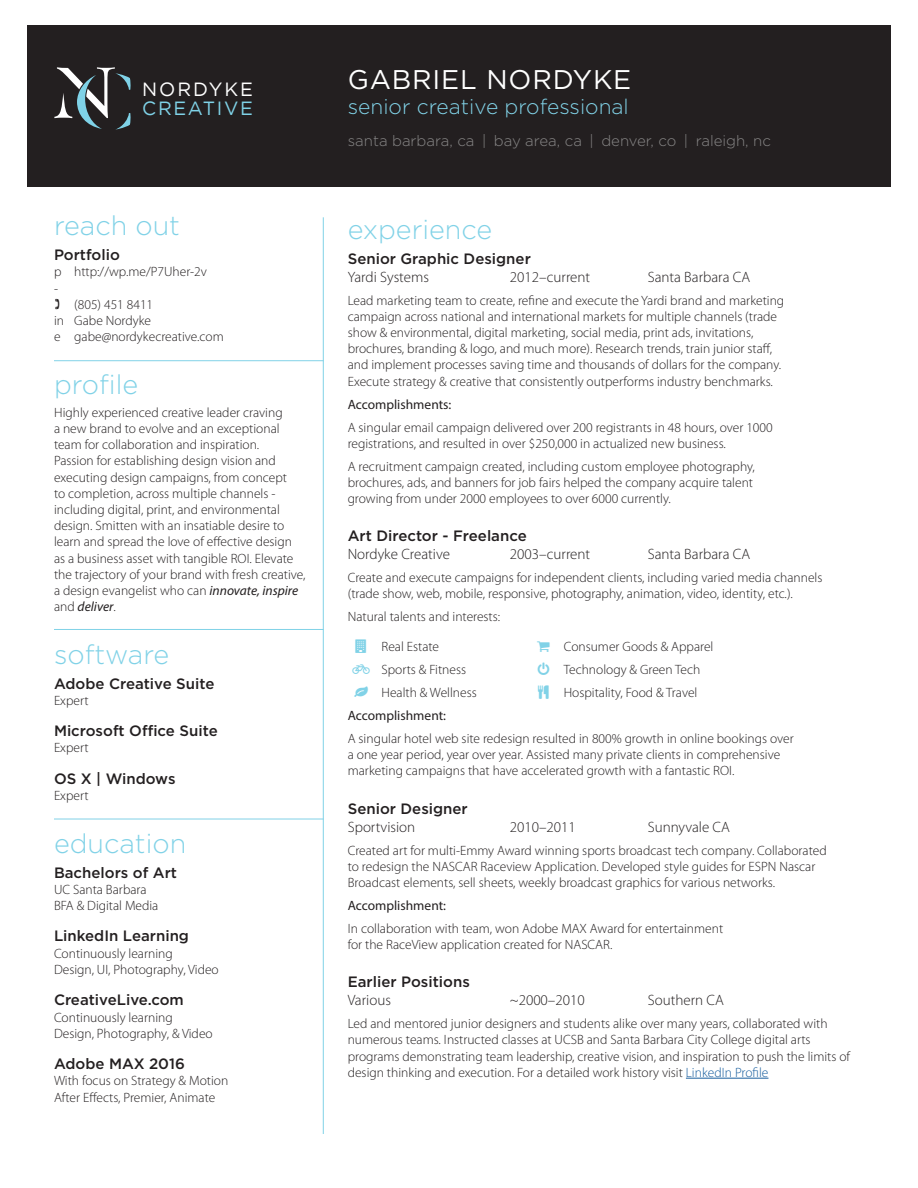
<style>
.page{position:relative;width:918px;height:1188px;background:#fff}
.page>*{position:absolute;margin:0;border:0;box-sizing:border-box;transform-origin:0 0}
.t1{font:300 27px "Gotham";color:#81d2e7}
.t2{font:27px "Gotham";letter-spacing:.03em;color:#fff}
.t3{font:300 21px "Gotham";color:#81d2e7}
.t4{font:19.05px "Gotham";letter-spacing:.085em;color:#7fd2e7}
.t5{font:19.05px "Gotham";letter-spacing:.1em;color:#fff}
.t6{font:500 15px "Gotham";color:#231f20}
.t7{font:300 15px "Myriad Pro";color:#231f20}
.t8{font:300 15px "Gotham";color:#888787}
.t9{font:300 13.5px/16.2px "Myriad Pro";color:#231f20}
.t10{font:13.5px "Myriad Pro";color:#231f20}
.s1{font-weight:400;font-style:italic}
.s2{color:#81d2e7}
.s3{color:#175d9e}
</style>
<div class="page">
<div style="left:27px;top:25px;width:864px;height:162px;background:#231f20"></div>
<hr style="left:686px;top:1078px;width:82px;height:1px;background:#175d9e">
<svg style="left:54px;top:67px;width:77px;height:63px"></svg>
<hr style="left:54px;top:360px;width:270px;height:1px;background:#81d2e7">
<hr style="left:54px;top:629px;width:270px;height:1px;background:#81d2e7">
<hr style="left:54px;top:819px;width:270px;height:1px;background:#81d2e7">
<hr style="left:323px;top:217px;width:1px;height:917px;background:#81d2e7">
<h3 class="t5" style="left:142px;top:78px;width:112px">NORDYKE</h3>
<h3 class="t4" style="left:142px;top:98px;width:112px">CREATIVE</h3>
<h1 class="t1" style="left:54px;top:209px;width:128px">reach out</h1>
<p class="t6" style="left:54px;top:245px;width:67px">Portfolio</p>
<p class="t9" style="left:54px;top:264px;width:154px">p http://wp.me/P7Uher-2v</p>
<p class="t9" style="left:54px;top:280px;width:6px">-</p>
<p class="t9" style="left:74px;top:296px;width:80px">(805) 451 8411</p>
<p class="t9" style="left:54px;top:313px;width:99px">in Gabe Nordyke</p>
<p class="t9" style="left:54px;top:329px;width:171px">e gabe@nordykecreative.com</p>
<h1 class="t1" style="left:54px;top:367px;width:86px">profile</h1>
<p class="t9" style="left:54px;top:404px;width:253px">Highly experienced creative leader craving<br>a new brand to evolve and an exceptional team for collaboration and inspiration.<br>Passion for establishing design vision and executing design campaigns, from concept<br>to completion, across multiple channels - including digital, print, and environmental design. Smitten with an insatiable desire to learn and spread the love of effective design as a business asset with tangible ROI. Elevate the trajectory of your brand with fresh creative, a design evangelist who can <span class="s1">innovate, inspire </span>and <span class="s1">deliver</span>.</p>
<h1 class="t1" style="left:54px;top:637px;width:117px">software</h1>
<p class="t6" style="left:54px;top:673px;width:162px">Adobe Creative Suite</p>
<p class="t9" style="left:54px;top:692px;width:36px">Expert</p>
<p class="t6" style="left:54px;top:721px;width:165px">Microsoft Office Suite</p>
<p class="t9" style="left:54px;top:740px;width:36px">Expert</p>
<p class="t6" style="left:54px;top:769px;width:123px">OS X | Windows</p>
<p class="t9" style="left:54px;top:788px;width:36px">Expert</p>
<h1 class="t1" style="left:54px;top:826px;width:134px">education</h1>
<p class="t6" style="left:54px;top:862px;width:125px">Bachelors of Art</p>
<p class="t9" style="left:54px;top:881px;width:106px">UC Santa Barbara<br>BFA &amp; Digital Media</p>
<p class="t6" style="left:54px;top:926px;width:137px">LinkedIn Learning</p>
<p class="t9" style="left:54px;top:945px;width:166px">Continuously learning<br>Design, UI, Photography, Video</p>
<p class="t6" style="left:54px;top:990px;width:131px">CreativeLive.com</p>
<p class="t9" style="left:54px;top:1009px;width:160px">Continuously learning<br>Design, Photography, &amp; Video</p>
<p class="t6" style="left:54px;top:1054px;width:132px">Adobe MAX 2016</p>
<p class="t9" style="left:54px;top:1073px;width:176px">With focus on Strategy &amp; Motion<br>After Effects, Premier, Animate</p>
<h1 class="t2" style="left:348px;top:62px;width:285px">GABRIEL NORDYKE</h1>
<h2 class="t3" style="left:348px;top:93px;width:283px">senior creative professional</h2>
<p class="t8" style="left:348px;top:131px;width:425px">santa barbara, ca | bay area, ca | denver, co | raleigh, nc</p>
<h1 class="t1" style="left:348px;top:212px;width:146px">experience</h1>
<p class="t6" style="left:348px;top:249px;width:185px">Senior Graphic Designer</p>
<p class="t7" style="left:348px;top:268px;width:83px">Yardi Systems</p>
<p class="t7" style="left:510px;top:268px;width:82px">2012–current</p>
<p class="t7" style="left:648px;top:268px;width:104px">Santa Barbara CA</p>
<p class="t9" style="left:348px;top:292px;width:438px">Lead marketing team to create, refine and execute the Yardi brand and marketing campaign across national and international markets for multiple channels (trade show &amp; environmental, digital marketing, social media, print ads, invitations, brochures, branding &amp; logo, and much more). Research trends, train junior staff, and implement processes saving time and thousands of dollars for the company.<br>Execute strategy &amp; creative that consistently outperforms industry benchmarks.</p>
<p class="t10" style="left:348px;top:396px;width:105px">Accomplishments:</p>
<p class="t9" style="left:348px;top:419px;width:426px">A singular email campaign delivered over 200 registrants in 48 hours, over 1000 registrations, and resulted in over $250,000 in actualized new business.</p>
<p class="t9" style="left:348px;top:458px;width:409px">A recruitment campaign created, including custom employee photography, brochures, ads, and banners for job fairs helped the company acquire talent growing from under 2000 employees to over 6000 currently.</p>
<p class="t6" style="left:348px;top:526px;width:181px">Art Director - Freelance</p>
<p class="t7" style="left:348px;top:546px;width:104px">Nordyke Creative</p>
<p class="t7" style="left:510px;top:546px;width:82px">2003–current</p>
<p class="t7" style="left:648px;top:546px;width:104px">Santa Barbara CA</p>
<p class="t9" style="left:348px;top:570px;width:476px">Create and execute campaigns for independent clients, including varied media channels (trade show, web, mobile, responsive, photography, animation, video, identity, etc.).</p>
<p class="t9" style="left:382px;top:602px;width:120px;line-height:29.7px;text-indent:-34px">Natural talents and interests:<br>Real Estate</p>
<p class="t9" style="left:564px;top:639px;width:151px">Consumer Goods &amp; Apparel</p>
<p class="t9" style="left:382px;top:662px;width:86px">Sports &amp; Fitness</p>
<p class="t9" style="left:564px;top:662px;width:138px">Technology &amp; Green Tech</p>
<p class="t9" style="left:355px;top:685px;width:124px"><span class="s2">●</span> Health &amp; Wellness</p>
<p class="t9" style="left:564px;top:685px;width:135px">Hospitality, Food &amp; Travel</p>
<p class="t10" style="left:348px;top:707px;width:100px">Accomplishment:</p>
<p class="t9" style="left:348px;top:731px;width:447px">A singular hotel web site redesign resulted in 800% growth in online bookings over a one year period, year over year. Assisted many private clients in comprehensive marketing campaigns that have accelerated growth with a fantastic ROI.</p>
<p class="t6" style="left:348px;top:798px;width:122px">Senior Designer</p>
<p class="t7" style="left:348px;top:818px;width:69px">Sportvision</p>
<p class="t7" style="left:510px;top:818px;width:68px">2010–2011</p>
<p class="t7" style="left:648px;top:818px;width:84px">Sunnyvale CA</p>
<p class="t9" style="left:348px;top:842px;width:480px">Created art for multi-Emmy Award winning sports broadcast tech company. Collaborated to redesign the NASCAR Raceview Application. Developed style guides for ESPN Nascar<br>Broadcast elements, sell sheets, weekly broadcast graphics for various networks.</p>
<p class="t10" style="left:348px;top:897px;width:100px">Accomplishment:</p>
<p class="t9" style="left:348px;top:920px;width:377px">In collaboration with team, won Adobe MAX Award for entertainment for the RaceView application created for NASCAR.</p>
<p class="t6" style="left:348px;top:972px;width:124px">Earlier Positions</p>
<p class="t7" style="left:348px;top:992px;width:45px">Various</p>
<p class="t7" style="left:510px;top:992px;width:76px">~2000–2010</p>
<p class="t7" style="left:648px;top:992px;width:78px">Southern CA</p>
<p class="t9" style="left:348px;top:1016px;width:504px">Led and mentored junior designers and students alike over many years, collaborated with numerous teams. Instructed classes at UCSB and Santa Barbara City College digital arts programs demonstrating team leadership, creative vision, and inspiration to push the limits of design thinking and execution. For a detailed work history visit <span class="s3">LinkedIn Profile</span></p>
</div>
